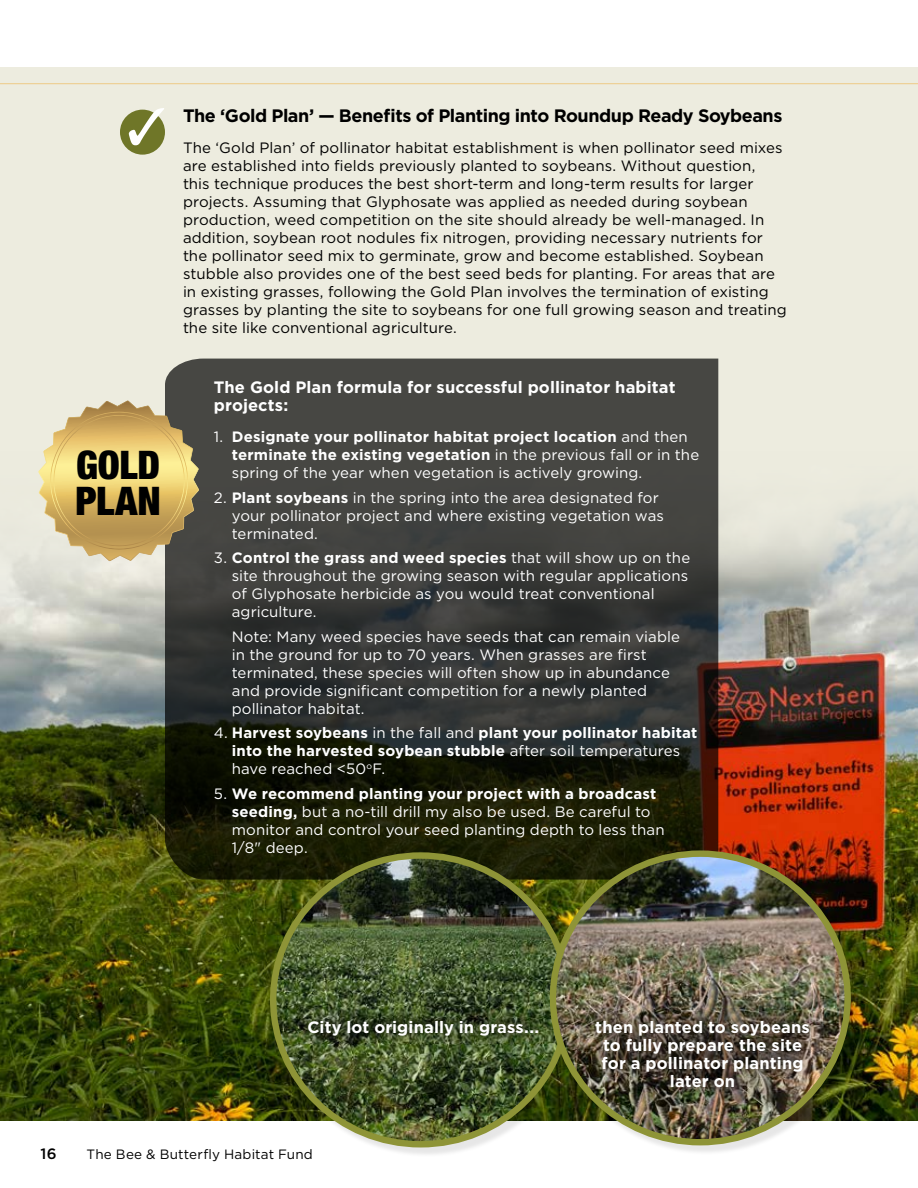
<style>
.page{position:relative;width:918px;height:1188px;background:#fff}
.page>*{position:absolute;margin:0;border:0;box-sizing:border-box;transform-origin:0 0}
.t1{font:900 condensed 39.45px/36.9px "Helvetica Neue";letter-spacing:-.005em;color:#000}
.t2{font:700 18px "Gotham";letter-spacing:-.025em;color:#000}
.t3{font:700 16.5px/18px "Gotham";letter-spacing:.005em;color:#fff}
.t4{font:15px/18px "Gotham";letter-spacing:.005em;color:#fff}
.t5{font:15px/18px "Gotham";letter-spacing:.005em;color:#000}
.t6{font:700 15px/18px "Gotham";letter-spacing:.01em;color:#fff}
.t7{font:500 15px "Gotham";color:#000}
.t8{font:13.5px "Gotham";letter-spacing:.015em;color:#000}
.s1{font-weight:700}
.s2{font-weight:400}
</style>
<div class="page">
<div style="left:0;top:68px;width:918px;height:1052px;background:#edecdf"></div>
<img style="left:0;top:451px;width:918px;height:669px">
<hr style="left:0;top:83px;width:918px;height:1px;background:#eea320">
<svg style="left:165px;top:359px;width:553px;height:521px"></svg>
<svg style="left:38px;top:395px;width:168px;height:166px"></svg>
<div style="left:120px;top:110px;width:45px;height:45px;background:#6f7628;border-radius:50%"></div>
<svg style="left:129px;top:108px;width:35px;height:37px"></svg>
<div style="left:272px;top:854px;width:309px;height:303px;background:#000;opacity:.1"></div>
<img style="left:273px;top:856px;width:279px;height:288px">
<div style="left:552px;top:852px;width:309px;height:303px;background:#000;opacity:.1"></div>
<img style="left:553px;top:854px;width:295px;height:288px">
<img style="left:917px;top:509px;width:1px;height:611px">
<div style="left:292px;top:1004px;width:262px;height:48px;background:#000;opacity:.75"></div>
<div style="left:580px;top:1004px;width:245px;height:100px;background:#000;opacity:.75"></div>
<h1 class="t1" style="left:75px;top:446px;width:87px">GOLD<br>PLAN</h1>
<p class="t2" style="left:183px;top:104px;width:601px">The ‘Gold Plan’ — Benefits of Planting into Roundup Ready Soybeans</p>
<p class="t5" style="left:183px;top:139px;width:605px">The ‘Gold Plan’ of pollinator habitat establishment is when pollinator seed mixes are established into fields previously planted to soybeans. Without question,<br>this technique produces the best short-term and long-term results for larger projects. Assuming that Glyphosate was applied as needed during soybean production, weed competition on the site should already be well-managed. In addition, soybean root nodules fix nitrogen, providing necessary nutrients for the pollinator seed mix to germinate, grow and become established. Soybean stubble also provides one of the best seed beds for planting. For areas that are in existing grasses, following the Gold Plan involves the termination of existing grasses by planting the site to soybeans for one full growing season and treating the site like conventional agriculture.</p>
<p class="t3" style="left:214px;top:378px;width:463px">The Gold Plan formula for successful pollinator habitat projects:</p>
<p class="t4" style="left:232px;top:428px;width:469px;text-indent:-18px">1. <span class="s1">Designate your pollinator habitat project location</span> and then <span class="s1">terminate the existing vegetation</span> in the previous fall or in the spring of the year when vegetation is actively growing.</p>
<p class="t4" style="left:232px;top:488px;width:434px;text-indent:-18px">2. <span class="s1">Plant soybeans</span> in the spring into the area designated for your pollinator project and where existing vegetation was terminated.</p>
<p class="t4" style="left:232px;top:549px;width:460px;text-indent:-18px">3. <span class="s1">Control the grass and weed species</span> that will show up on the site throughout the growing season with regular applications of Glyphosate herbicide as you would treat conventional agriculture.</p>
<p class="t4" style="left:232px;top:627px;width:450px">Note: Many weed species have seeds that can remain viable in the ground for up to 70 years. When grasses are first terminated, these species will often show up in abundance and provide significant competition for a newly planted pollinator habitat.</p>
<p class="t6" style="left:232px;top:724px;width:467px;text-indent:-18px"><span class="s2">4.</span> Harvest soybeans <span class="s2">in the fall and</span> plant your pollinator habitat into the harvested soybean stubble <span class="s2">after soil temperatures have reached &lt;50</span><sup>o</sup><span class="s2">F.</span></p>
<p class="t4" style="left:232px;top:784px;width:434px;text-indent:-18px">5. <span class="s1">We recommend planting your project with a broadcast seeding,</span> but a no-till drill my also be used. Be careful to monitor and control your seed planting depth to less than 1/8" deep.</p>
<p class="t3" style="left:307px;top:1018px;width:233px">City lot originally in grass...</p>
<p class="t3" style="left:595px;top:1018px;width:216px;text-align:center">then planted to soybeans to fully prepare the site for a pollinator planting later on</p>
<p class="t7" style="left:40px;top:1144px;width:18px">16</p>
<p class="t8" style="left:87px;top:1146px;width:228px">The Bee &amp; Butterfly Habitat Fund</p>
</div>
